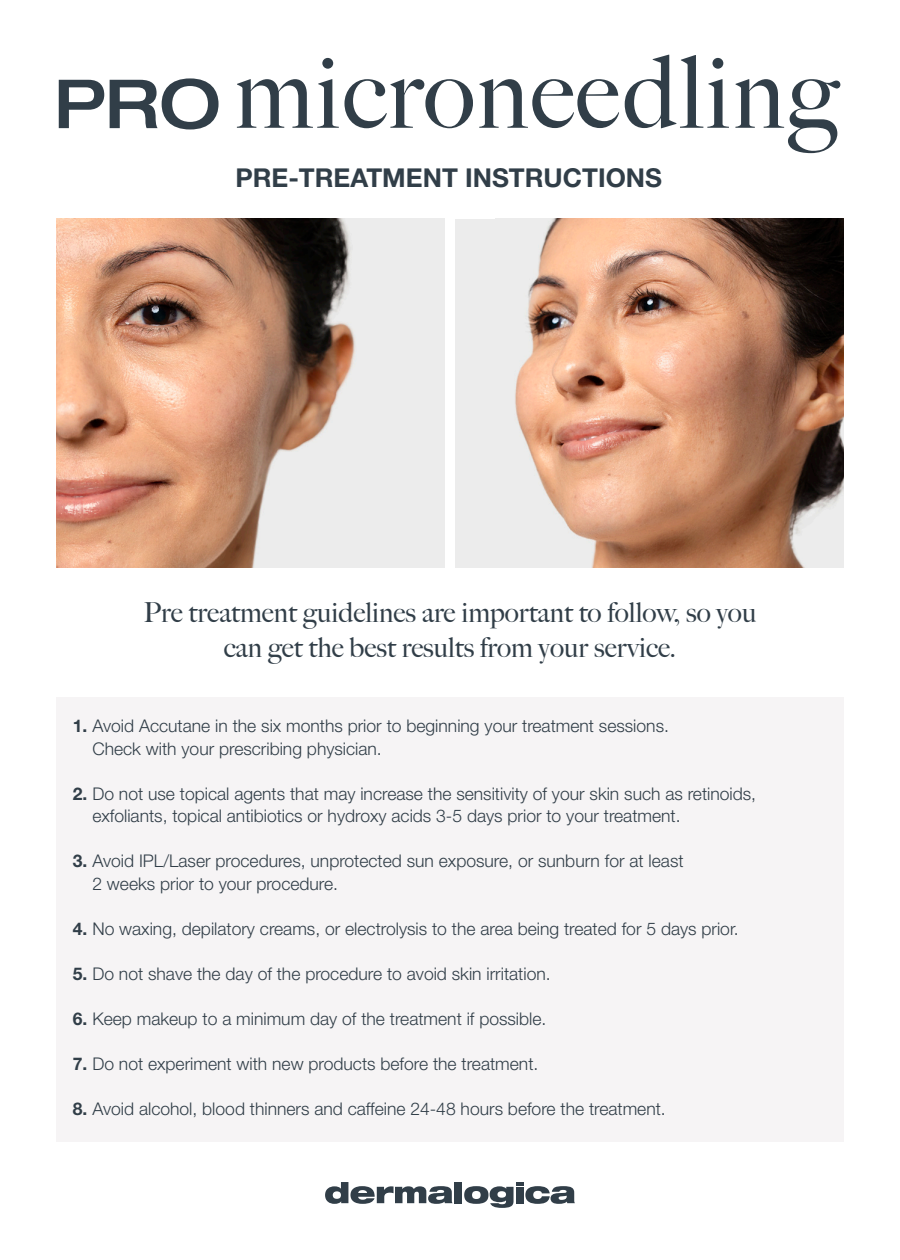
<style>
.page{position:relative;width:900px;height:1260px;background:#fff}
.page>*{position:absolute;margin:0;border:0;box-sizing:border-box;transform-origin:0 0}
.t1{font:100.75px "Big Caslon FB";letter-spacing:.015em;color:#313e48}
.t2{font:27.5px/35px "Big Caslon FB";color:#313e48;text-align:center}
.t3{font:700 26px "Helvetica Neue LT Std";color:#313e48}
.t4{font:300 17.5px/22.5px "Helvetica Neue LT Std";color:#313e48}
.s1{font-family:"Helvetica Neue LT Std";font-weight:500;font-stretch:expanded;font-size:67.75px}
.s2{font-weight:700}
</style>
<div class="page">
<div style="left:456px;top:219px;width:388px;height:349px;background:#ececec"></div>
<img style="left:515px;top:219px;width:329px;height:349px">
<img style="left:56px;top:219px;width:388px;height:349px">
<div style="left:56px;top:698px;width:788px;height:444px;background:#f6f4f5"></div>
<svg style="left:325px;top:1182px;width:128px;height:22px"></svg>
<div style="left:455px;top:1182px;width:7px;height:21px;background:#313e48"></div>
<svg style="left:464px;top:1182px;width:111px;height:26px"></svg>
<p class="t1" style="left:54px;top:34px;width:786px"><span class="s1">PRO</span> microneedling</p>
<p class="t3" style="left:235px;top:162px;width:428px">PRE-TREATMENT INSTRUCTIONS</p>
<p class="t2" style="left:144px;top:595px;width:614px">Pre treatment guidelines are important to follow, so you can get the best results from your service.</p>
<p class="t4" style="left:92px;top:715px;width:578px;text-indent:-19px"><span class="s2">1.</span> Avoid Accutane in the six months prior to beginning your treatment sessions.<br>Check with your prescribing physician.</p>
<p class="t4" style="left:92px;top:782px;width:665px;text-indent:-19px"><span class="s2">2.</span> Do not use topical agents that may increase the sensitivity of your skin such as retinoids, exfoliants, topical antibiotics or hydroxy acids 3-5 days prior to your treatment.</p>
<p class="t4" style="left:92px;top:850px;width:593px;text-indent:-19px"><span class="s2">3.</span> Avoid IPL/Laser procedures, unprotected sun exposure, or sunburn for at least<br>2 weeks prior to your procedure.</p>
<p class="t4" style="left:73px;top:917px;width:667px"><span class="s2">4.</span> No waxing, depilatory creams, or electrolysis to the area being treated for 5 days prior.</p>
<p class="t4" style="left:73px;top:962px;width:479px"><span class="s2">5.</span> Do not shave the day of the procedure to avoid skin irritation.</p>
<p class="t4" style="left:73px;top:1007px;width:475px"><span class="s2">6.</span> Keep makeup to a minimum day of the treatment if possible.</p>
<p class="t4" style="left:73px;top:1052px;width:467px"><span class="s2">7.</span> Do not experiment with new products before the treatment.</p>
<p class="t4" style="left:73px;top:1097px;width:594px"><span class="s2">8.</span> Avoid alcohol, blood thinners and caffeine 24-48 hours before the treatment.</p>
</div>
